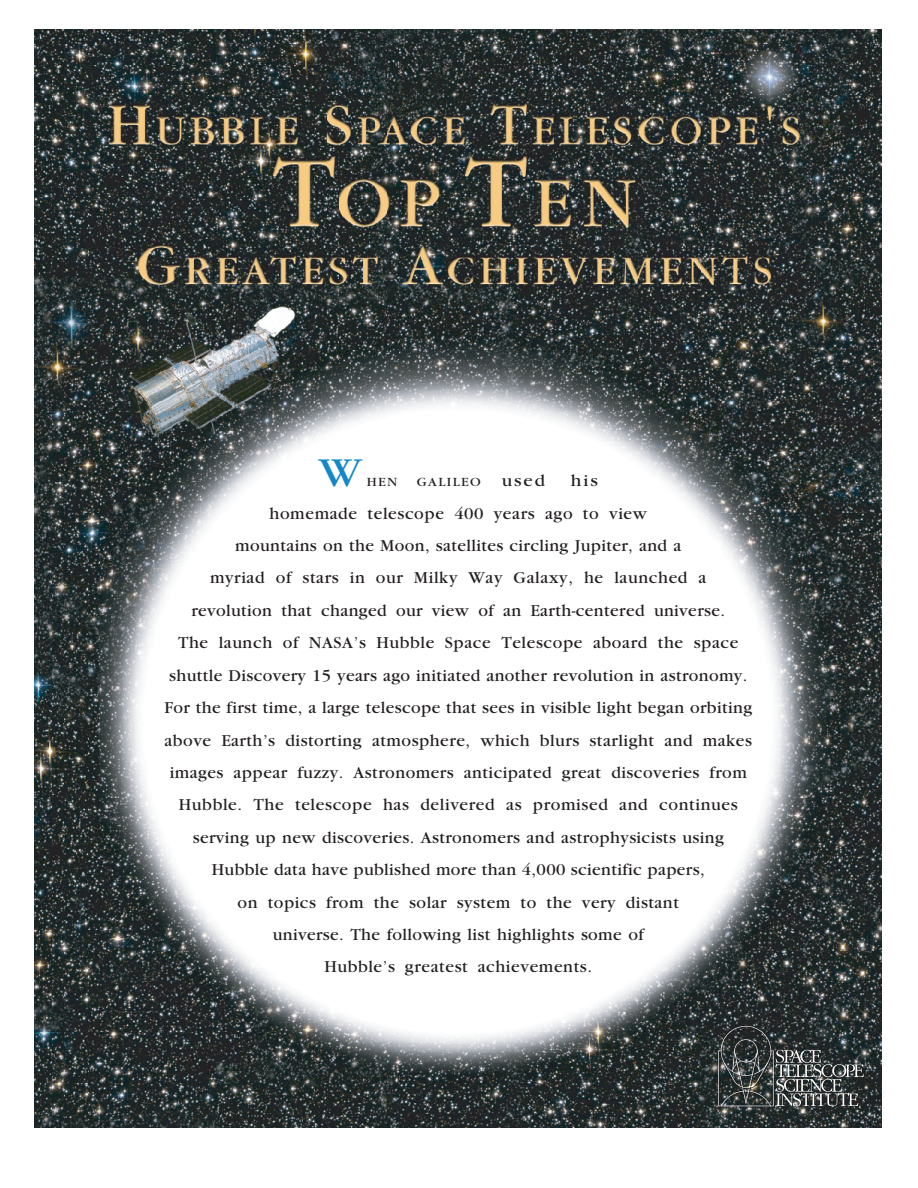
<style>
.page{position:relative;width:918px;height:1188px;background:#fff}
.page>*{position:absolute;margin:0;border:0;box-sizing:border-box;transform-origin:0 0}
.t1{font:42.75px "Garamond";color:#1288c9;scale:1.08 1}
.t2{font:17.4px "Garamond";letter-spacing:.02em;color:#231f20}
.t3{font:17.4px "Garamond";letter-spacing:.02em;color:#231f20;scale:1.08 1}
.t4{font:13.05px "Garamond";letter-spacing:.105em;color:#231f20;scale:1.08 1}
.s1{font-size:17.4px}
</style>
<div class="page">
<img style="left:35px;top:29px;width:847px;height:1099px">
<svg style="left:718px;top:1026px;width:147px;height:81px;background:#474d4d"></svg>
<h1 class="t1" style="left:319px;top:450px;width:41px">W</h1>
<p class="t4" style="left:367px;top:475px;width:30px">HEN</p>
<p class="t4" style="left:417px;top:475px;width:120px">GALILEO <span class="s1">used</span></p>
<p class="t3" style="left:571px;top:472px;width:26px">his</p>
<p class="t2" style="left:270px;top:504px;width:379px">homemade telescope 400 years ago to view</p>
<p class="t2" style="left:235px;top:536px;width:448px">mountains on the Moon, satellites circling Jupiter, and a</p>
<p class="t2" style="left:210px;top:569px;width:498px">myriad of stars in our Milky Way Galaxy, he launched a</p>
<p class="t2" style="left:191px;top:601px;width:535px">revolution that changed our view of an Earth-centered universe.</p>
<p class="t2" style="left:178px;top:634px;width:562px">The launch of NASA’s Hubble Space Telescope aboard the space</p>
<p class="t2" style="left:169px;top:666px;width:580px">shuttle Discovery 15 years ago initiated another revolution in astronomy.</p>
<p class="t2" style="left:164px;top:699px;width:589px">For the first time, a large telescope that sees in visible light began orbiting</p>
<p class="t2" style="left:165px;top:731px;width:589px">above Earth’s distorting atmosphere, which blurs starlight and makes</p>
<p class="t2" style="left:170px;top:763px;width:579px">images appear fuzzy. Astronomers anticipated great discoveries from</p>
<p class="t2" style="left:179px;top:796px;width:560px">Hubble. The telescope has delivered as promised and continues</p>
<p class="t2" style="left:193px;top:828px;width:533px">serving up new discoveries. Astronomers and astrophysicists using</p>
<p class="t2" style="left:212px;top:861px;width:494px">Hubble data have published more than 4,000 scientific papers,</p>
<p class="t2" style="left:238px;top:893px;width:443px">on topics from the solar system to the very distant</p>
<p class="t2" style="left:273px;top:925px;width:373px">universe. The following list highlights some of</p>
<p class="t2" style="left:324px;top:958px;width:269px">Hubble’s greatest achievements.</p>
</div>
